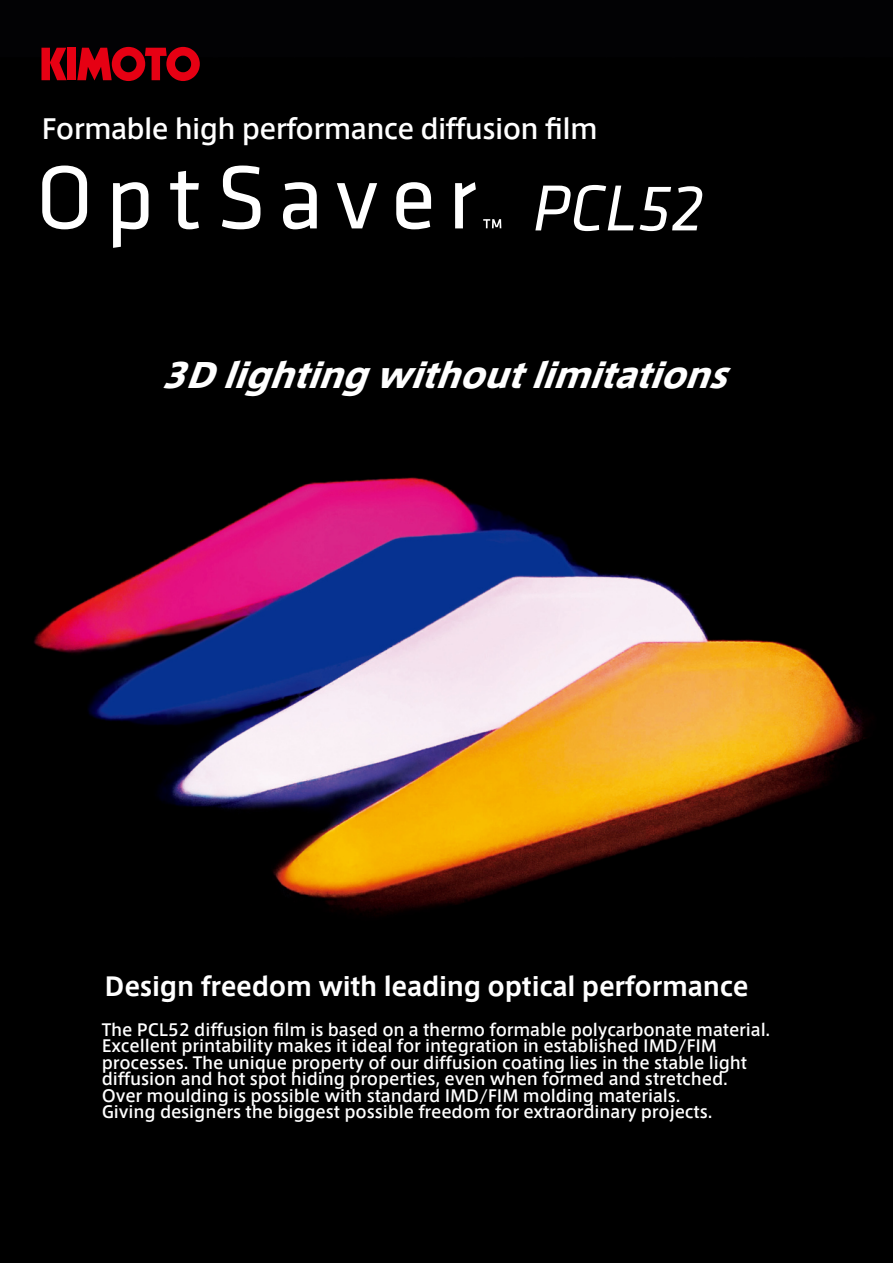
<style>
.page{position:relative;width:893px;height:1263px;background:#fff}
.page>*{position:absolute;margin:0;border:0;box-sizing:border-box;transform-origin:0 0}
.t1{font:italic 67.35px "Klavika";color:#fff}
.t2{font:italic 800 33.9px "Axis Std";color:#fff;scale:1.06 1}
.t3{font:500 27px "Axis Std";letter-spacing:-.025em;color:#fff}
.t4{font:700 25.5px "Axis Std";letter-spacing:-.01em;color:#fff}
.t5{font:500 16.5px/16.5px "Axis Std";letter-spacing:-.005em;color:#fff}
</style>
<div class="page">
<img style="left:0;top:0;width:893px;height:1263px">
<svg style="left:42px;top:166px;width:45px;height:63px"></svg>
<svg style="left:113px;top:182px;width:35px;height:66px"></svg>
<svg style="left:170px;top:171px;width:29px;height:58px"></svg>
<svg style="left:222px;top:166px;width:38px;height:63px"></svg>
<svg style="left:283px;top:182px;width:34px;height:47px"></svg>
<svg style="left:337px;top:183px;width:40px;height:45px"></svg>
<svg style="left:396px;top:182px;width:35px;height:47px"></svg>
<svg style="left:455px;top:182px;width:21px;height:46px"></svg>
<svg style="left:483px;top:219px;width:18px;height:9px"></svg>
<svg style="left:41px;top:48px;width:26px;height:32px"></svg>
<div style="left:68px;top:48px;width:8px;height:32px;background:#e60013"></div>
<svg style="left:77px;top:47px;width:123px;height:34px;background:#8b000b"></svg>
<h3 class="t3" style="left:42px;top:115px;width:558px">Formable high performance diffusion film</h3>
<h1 class="t1" style="left:533px;top:180px;width:173px">PCL52</h1>
<h2 class="t2" style="left:160px;top:359px;width:546px">3D lig hting without limitations</h2>
<h3 class="t4" style="left:105px;top:973px;width:646px">Design freedom with leading optical performance</h3>
<p class="t5" style="left:102px;top:1021px;width:670px">The PCL52 diffusion film is based on a thermo formable polycarbonate material.<br>Excellent printability makes it ideal for integration in established IMD/FIM processes. The unique property of our diffusion coating lies in the stable light diffusion and hot spot hiding properties, even when formed and stretched.<br>Over moulding is possible with standard IMD/FIM molding materials.<br>Giving designers the biggest possible freedom for extraordinary projects.</p>
</div>
